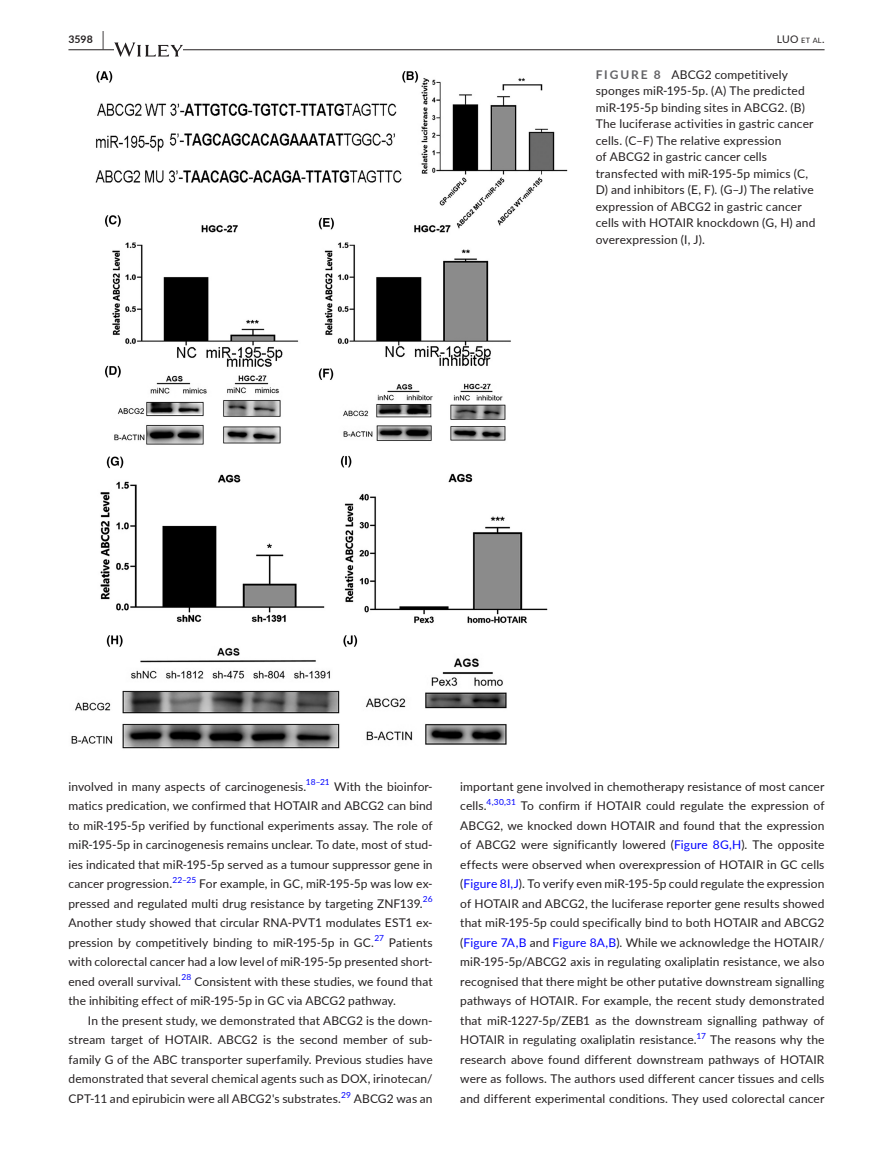
<style>
.page{position:relative;width:893px;height:1174px;background:#fff}
.page>*{position:absolute;margin:0;border:0;box-sizing:border-box;transform-origin:0 0}
.t1{font:12px/19.5px "Lato";letter-spacing:.01em;color:#231f20;text-align:justify}
.t2{font:10.5px "Lato";color:#231f20}
.t3{font:700 10.5px "Lato";color:#231f20}
.t4{font:8.4px "Lato";letter-spacing:-.005em;color:#00f}
.s1{font-size:19.5px}
.s2{font-size:7.35px}
.s3{font-weight:700;color:#636366}
.s4{font-size:12px;color:#231f20}
.s5{color:#00f}
</style>
<div class="page">
<hr style="left:68px;top:49px;width:756px;height:1px;background:#231f20">
<svg style="left:114px;top:42px;width:69px;height:15px"></svg>
<img style="left:71px;top:71px;width:497px;height:678px">
<p class="t3" style="left:68px;top:31px;width:37px">3598 <span class="s1">|</span></p>
<p class="t2" style="left:777px;top:31px;width:49px">LUO <span class="s2">et al</span>.</p>
<p class="t1" style="left:596px;top:66px;width:221px;line-height:16.5px;text-align:left"><span class="s3">FIGURE 8</span> ABCG2 competitively sponges miR-195-5p. (A) The predicted miR-195-5p binding sites in ABCG2. (B)<br>The luciferase activities in gastric cancer cells. (C–F) The relative expression<br>of ABCG2 in gastric cancer cells transfected with miR-195-5p mimics (C, D) and inhibitors (E, F). (G–J) The relative expression of ABCG2 in gastric cancer cells with HOTAIR knockdown (G, H) and overexpression (I, J).</p>
<p class="t1" style="left:68px;top:776px;width:239px">involved in many aspects of carcinogenesis.</p>
<p class="t4" style="left:306px;top:776px;width:25px">18–21</p>
<p class="t1" style="left:68px;top:776px;width:366px;text-indent:266px">With the bioinfor&shy;matics predication, we confirmed that HOTAIR and ABCG2 can bind to miR-195-5p verified by functional experiments assay. The role of miR-195-5p in carcinogenesis remains unclear. To date, most of stud&shy;ies indicated that miR-195-5p served as a tumour suppressor gene in cancer progression.</p>
<p class="t4" style="left:173px;top:874px;width:25px">22–25</p>
<p class="t1" style="left:68px;top:873px;width:366px;text-indent:131px">For example, in GC, miR-195-5p was low ex&shy;pressed and regulated multi drug resistance by targeting ZNF139.</p>
<p class="t4" style="left:423px;top:893px;width:11px">26</p>
<p class="t1" style="left:68px;top:912px;width:366px">Another study showed that circular RNA-PVT1 modulates EST1 ex&shy;pression by competitively binding to miR-195-5p in GC.</p>
<p class="t4" style="left:374px;top:932px;width:11px">27</p>
<p class="t1" style="left:68px;top:932px;width:366px;text-indent:320px">Patients with colorectal cancer had a low level of miR-195-5p presented short&shy;ened overall survival.<sup>28</sup> Consistent with these studies, we found that the inhibiting effect of miR-195-5p in GC via ABCG2 pathway.</p>
<p class="t1" style="left:68px;top:1010px;width:366px;text-indent:20px">In the present study, we demonstrated that ABCG2 is the down&shy;stream target of HOTAIR. ABCG2 is the second member of sub&shy;family G of the ABC transporter superfamily. Previous studies have demonstrated that several chemical agents such as DOX, irinotecan/ CPT-11 and epirubicin were all ABCG2's substrates.<sup>29</sup> ABCG2 was an</p>
<p class="t1" style="left:460px;top:776px;width:366px">important gene involved in chemotherapy resistance of most cancer</p>
<p class="t4" style="left:460px;top:796px;width:57px"><span class="s4">cells.</span>4,30,31</p>
<p class="t1" style="left:460px;top:795px;width:366px;text-indent:61px">To confirm if HOTAIR could regulate the expression of ABCG2, we knocked down HOTAIR and found that the expression of ABCG2 were significantly lowered (<span class="s5">Figure 8G,H</span>). The opposite effects were observed when overexpression of HOTAIR in GC cells (<span class="s5">Figure 8I,J</span>). To verify even miR-195-5p could regulate the expression of HOTAIR and ABCG2, the luciferase reporter gene results showed that miR-195-5p could specifically bind to both HOTAIR and ABCG2 (<span class="s5">Figure 7A,B</span> and <span class="s5">Figure 8A,B</span>). While we acknowledge the HOTAIR/ miR-195-5p/ABCG2 axis in regulating oxaliplatin resistance, we also recognised that there might be other putative downstream signalling pathways of HOTAIR. For example, the recent study demonstrated that miR-1227-5p/ZEB1 as the downstream signalling pathway of HOTAIR in regulating oxaliplatin resistance.<sup>17</sup> The reasons why the research above found different downstream pathways of HOTAIR were as follows. The authors used different cancer tissues and cells and different experimental conditions. They used colorectal cancer</p>
</div>
